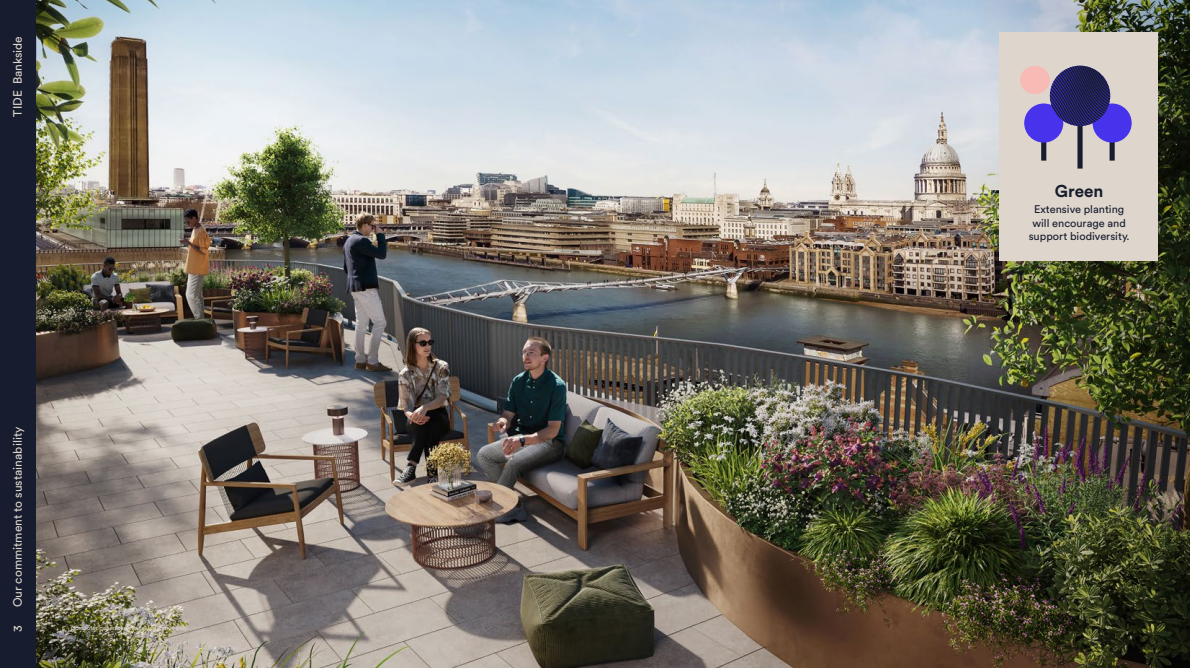
<style>
.page{position:relative;width:1190px;height:668px;background:#fff}
.page>*{position:absolute;margin:0;border:0;box-sizing:border-box;transform-origin:0 0}
.t1{font:700 17px "Circular Std";color:#171c2e}
.t2{font:12px "Circular Std";color:#ded6cc}
.t3{font:11px/13.2px "Circular Std";color:#171c2e;text-align:center}
.t4{font:6px "Circular Std";color:#ded6cc}
</style>
<div class="page">
<img style="left:36px;top:0;width:1154px;height:668px">
<div style="left:0;top:0;width:36px;height:668px;background:#171c2e"></div>
<div style="left:999px;top:32px;width:159px;height:229px;background:#ded6cc"></div>
<div style="left:1020px;top:66px;width:30px;height:28px;background:#f7bab4;border-radius:50%"></div>
<div style="left:1077px;top:98px;width:6px;height:71px;background:#171c2e"></div>
<div style="left:1041px;top:118px;width:5px;height:43px;background:#171c2e"></div>
<div style="left:1110px;top:118px;width:5px;height:43px;background:#171c2e"></div>
<div style="left:1024px;top:104px;width:39px;height:39px;background:#4733eb;border-radius:50%"></div>
<div style="left:1093px;top:104px;width:39px;height:39px;background:#4733eb;border-radius:50%"></div>
<svg style="left:1050px;top:66px;width:60px;height:60px"></svg>
<p class="t2" style="left:10px;top:117px;width:82px;rotate:-90deg">TIDE Bankside</p>
<p class="t2" style="left:10px;top:607px;width:182px;rotate:-90deg">Our commitment to sustainability</p>
<p class="t2" style="left:10px;top:632px;width:8px;rotate:-90deg">3</p>
<p class="t4" style="left:71px;top:625px;width:119px">Computer generated image. Indicative only.</p>
<h1 class="t1" style="left:1055px;top:180px;width:50px">Green</h1>
<p class="t3" style="left:1029px;top:203px;width:102px">Extensive planting will encourage and support biodiversity.</p>
</div>
